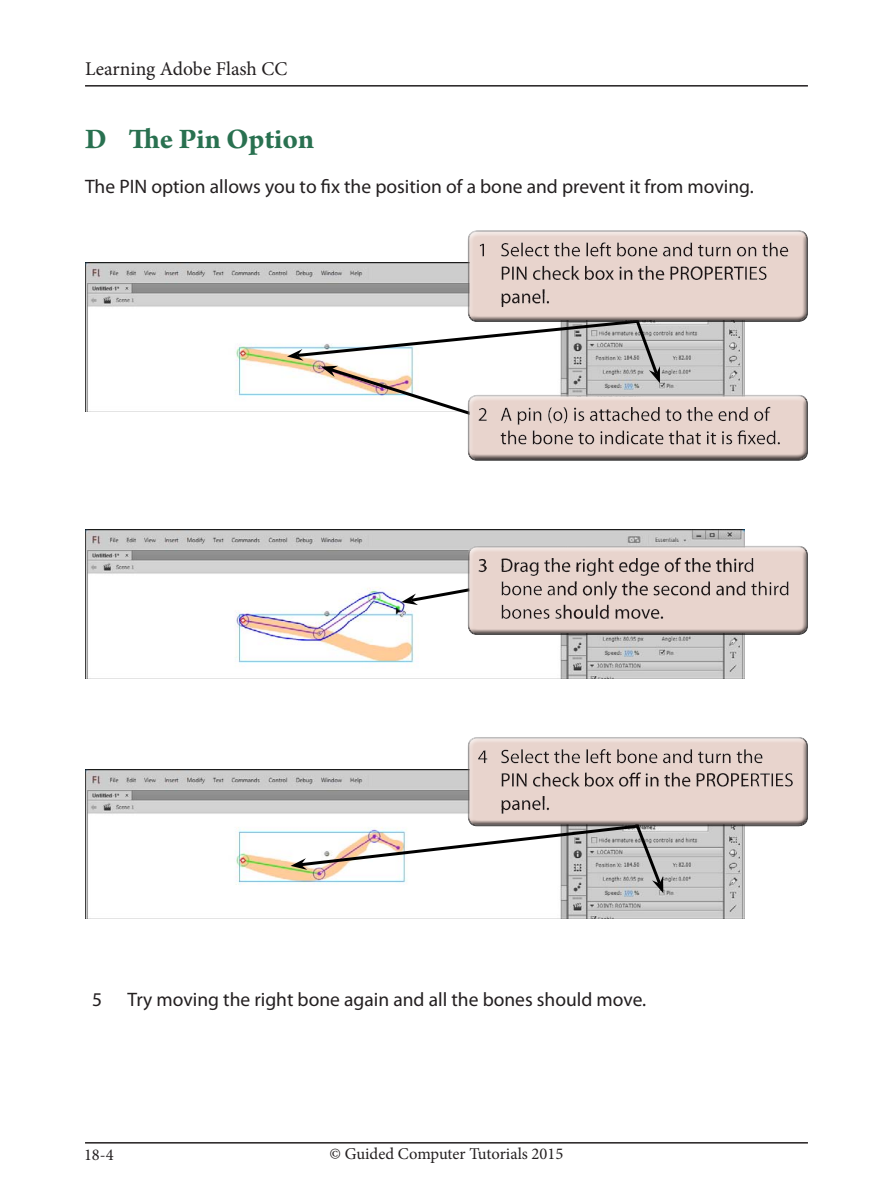
<style>
.page{position:relative;width:893px;height:1191px;background:#fff}
.page>*{position:absolute;margin:0;border:0;box-sizing:border-box;transform-origin:0 0}
.Sub-Head_point{font:700 30px "Arno Pro";color:#297150}
.Paragraph{font:19.5px "Myriad Pro";color:#231f20}
.Body{font:19.5px "Myriad Pro";color:#231f20}
.t1{font:19.5px "Minion Pro";color:#231f20}
.t2{font:16.5px "Minion Pro";color:#231f20}
</style>
<div class="page">
<hr style="left:85px;top:1142px;width:723px;height:1px;background:#231f20">
<hr style="left:85px;top:85px;width:723px;height:2px;background:#231f20">
<img style="left:85px;top:263px;width:202px;height:148px">
<img style="left:85px;top:529px;width:659px;height:149px">
<img style="left:85px;top:770px;width:659px;height:148px">
<svg style="left:291px;top:746px;width:454px;height:147px"></svg>
<div style="left:468px;top:737px;width:347px;height:90px;background:#231f20;opacity:.75"></div>
<svg style="left:287px;top:230px;width:521px;height:222px"></svg>
<div style="left:468px;top:394px;width:340px;height:62px;background:#fff;opacity:.75"></div>
<div style="left:468px;top:396px;width:340px;height:66px;background:#231f20;opacity:.75"></div>
<svg style="left:401px;top:546px;width:67px;height:89px"></svg>
<div style="left:468px;top:546px;width:344px;height:89px;background:#231f20;opacity:.75"></div>
<p class="t1" style="left:85px;top:56px;width:204px">Learning Adobe Flash CC</p>
<p class="Sub-Head_point" style="left:85px;top:122px;width:231px">D The Pin Option</p>
<p class="Paragraph" style="left:85px;top:174px;width:670px">The PIN option allows you to fix the position of a bone and prevent it from moving.</p>
<p class="Body" style="left:92px;top:987px;width:12px">5</p>
<p class="Body" style="left:128px;top:987px;width:520px">Try moving the right bone again and all the bones should move.</p>
<p class="t2" style="left:84px;top:1143px;width:31px">18-4</p>
<p class="t2" style="left:330px;top:1143px;width:235px">© Guided Computer Tutorials 2015</p>
</div>
